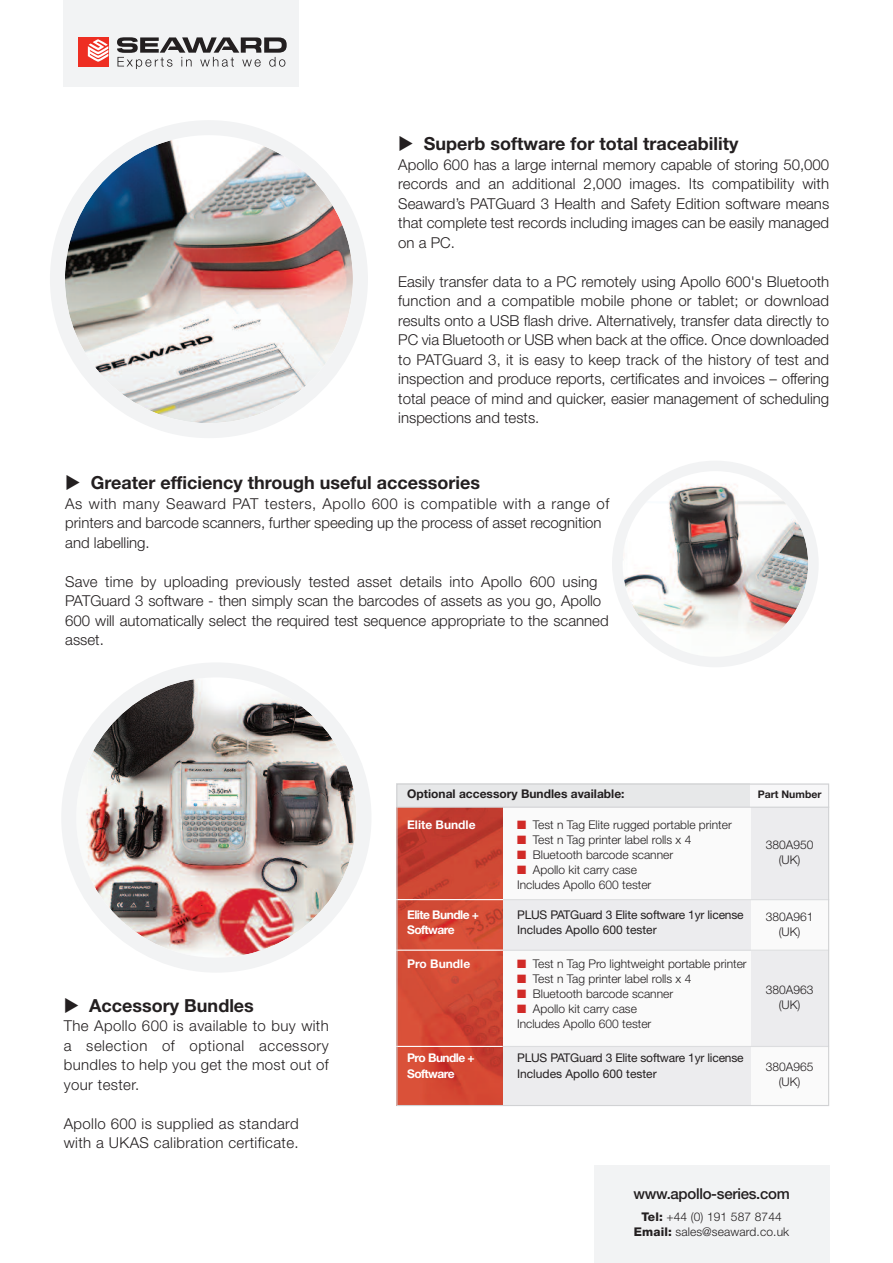
<style>
.page{position:relative;width:893px;height:1263px;background:#fff}
.page>*{position:absolute;margin:0;border:0;box-sizing:border-box;transform-origin:0 0}
.t1{font:700 18px "Helvetica Neue";color:#231f20}
.t2{font:300 15px/19.5px "Helvetica Neue";color:#231f20;text-align:justify}
.t3{font:300 15px/19.5px "Helvetica Neue";letter-spacing:.025em;color:#231f20}
.t4{font:500 15px "Helvetica Neue";letter-spacing:-.02em;color:#231f20}
.t5{font:300 12px/15px "Helvetica Neue";color:#231f20;text-align:center}
.t6{font:12px "Helvetica Neue";letter-spacing:-.015em;color:#231f20}
.t7{font:700 12px "Helvetica Neue";letter-spacing:-.045em;color:#fff}
.t8{font:700 12px "Helvetica Neue";color:#231f20}
.t9{font:700 12px "Helvetica Neue";color:#fff}
.t10{font:700 10.5px "Helvetica Neue";color:#231f20}
.s1{color:#d12a27}
.s2{font-weight:800}
</style>
<div class="page">
<img style="left:50px;top:120px;width:318px;height:318px">
<svg style="left:612px;top:461px;width:206px;height:206px"></svg>
<div style="left:64px;top:0;width:235px;height:87px;background:#f2f3f4"></div>
<div style="left:78px;top:37px;width:30px;height:29px;background:#ee2e22"></div>
<svg style="left:88px;top:39px;width:20px;height:23px"></svg>
<svg style="left:117px;top:37px;width:170px;height:32px"></svg>
<div style="left:594px;top:1165px;width:235px;height:98px;background:#f2f3f4"></div>
<img style="left:62px;top:663px;width:309px;height:309px">
<div style="left:396px;top:783px;width:433px;height:24px;background:#f7f7f8"></div>
<div style="left:748px;top:1046px;width:81px;height:59px;background:#fafafa"></div>
<div style="left:748px;top:950px;width:81px;height:96px;background:#ececee"></div>
<div style="left:748px;top:899px;width:81px;height:51px;background:#fafafa"></div>
<div style="left:748px;top:808px;width:81px;height:92px;background:#ececee"></div>
<img style="left:398px;top:808px;width:105px;height:296px">
<div style="left:396px;top:783px;width:354px;height:24px;background:#e7e8e9"></div>
<div style="left:503px;top:1046px;width:247px;height:59px;background:#ececee"></div>
<div style="left:503px;top:950px;width:247px;height:96px;background:#fafafa"></div>
<div style="left:503px;top:899px;width:247px;height:51px;background:#ececee"></div>
<div style="left:503px;top:808px;width:247px;height:92px;background:#fafafa"></div>
<hr style="left:396px;top:899px;width:107px;height:1px;background:#fff">
<hr style="left:396px;top:949px;width:107px;height:2px;background:#fff">
<hr style="left:396px;top:1046px;width:107px;height:1px;background:#fff">
<hr style="left:503px;top:899px;width:326px;height:1px;background:#dcdddf">
<hr style="left:503px;top:950px;width:326px;height:1px;background:#dcdddf">
<hr style="left:503px;top:1046px;width:326px;height:1px;background:#dcdddf">
<hr style="left:396px;top:807px;width:433px;height:1px;background:#d1d2d4">
<div style="left:396px;top:783px;width:433px;height:323px;border:1px solid #d1d2d4"></div>
<p class="t1" style="left:398px;top:137px;width:342px">◆ Superb software for total traceability</p>
<p class="t2" style="left:398px;top:156px;width:432px">Apollo 600 has a large internal memory capable of storing 50,000 records and an additional 2,000 images. Its compatibility with Seaward’s PATGuard 3 Health and Safety Edition software means that complete test records including images can be easily managed on a PC.</p>
<p class="t2" style="left:398px;top:273px;width:432px">Easily transfer data to a PC remotely using Apollo 600's Bluetooth function and a compatible mobile phone or tablet; or download results onto a USB flash drive. Alternatively, transfer data directly to PC via Bluetooth or USB when back at the office. Once downloaded to PATGuard 3, it is easy to keep track of the history of test and inspection and produce reports, certificates and invoices – offering total peace of mind and quicker, easier management of scheduling inspections and tests.</p>
<p class="t1" style="left:65px;top:476px;width:416px">◆ Greater efficiency through useful accessories</p>
<p class="t2" style="left:65px;top:495px;width:545px;text-align:left">As with many Seaward PAT testers, Apollo 600 is compatible with a range of printers and barcode scanners, further speeding up the process of asset recognition and labelling.</p>
<p class="t2" style="left:65px;top:573px;width:545px;text-align:left">Save time by uploading previously tested asset details into Apollo 600 using PATGuard 3 software - then simply scan the barcodes of assets as you go, Apollo 600 will automatically select the required test sequence appropriate to the scanned asset.</p>
<p class="t1" style="left:64px;top:999px;width:192px">◆ Accessory Bundles</p>
<p class="t2" style="left:64px;top:1018px;width:267px">The Apollo 600 is available to buy with a selection of optional accessory bundles to help you get the most out of your tester.</p>
<p class="t3" style="left:64px;top:1115px;width:236px">Apollo 600 is supplied as standard with a UKAS calibration certificate.</p>
<p class="t8" style="left:407px;top:790px;width:219px">Optional accessory Bundles available:</p>
<p class="t9" style="left:407px;top:820px;width:70px">Elite Bundle</p>
<p class="t5" style="left:517px;top:818px;width:216px"><span class="s1">■</span> Test n Tag Elite rugged portable printer</p>
<p class="t5" style="left:517px;top:833px;width:176px"><span class="s1">■</span> Test n Tag printer label rolls x 4</p>
<p class="t5" style="left:517px;top:848px;width:158px"><span class="s1">■</span> Bluetooth barcode scanner</p>
<p class="t5" style="left:517px;top:863px;width:136px;text-align:left"><span class="s1">■</span> Apollo kit carry case<br>Includes Apollo 600 tester</p>
<p class="t7" style="left:407px;top:910px;width:73px">Elite Bundle +</p>
<p class="t6" style="left:517px;top:910px;width:228px">PLUS PATGuard 3 Elite software 1yr license</p>
<p class="t7" style="left:407px;top:925px;width:49px">Software</p>
<p class="t6" style="left:517px;top:925px;width:141px">Includes Apollo 600 tester</p>
<p class="t9" style="left:407px;top:960px;width:65px">Pro Bundle</p>
<p class="t5" style="left:517px;top:957px;width:231px"><span class="s1">■</span> Test n Tag Pro lightweight portable printer</p>
<p class="t5" style="left:517px;top:972px;width:176px"><span class="s1">■</span> Test n Tag printer label rolls x 4</p>
<p class="t5" style="left:517px;top:987px;width:158px"><span class="s1">■</span> Bluetooth barcode scanner</p>
<p class="t5" style="left:517px;top:1002px;width:136px;text-align:left"><span class="s1">■</span> Apollo kit carry case<br>Includes Apollo 600 tester</p>
<p class="t7" style="left:407px;top:1054px;width:69px">Pro Bundle +</p>
<p class="t6" style="left:517px;top:1054px;width:228px">PLUS PATGuard 3 Elite software 1yr license</p>
<p class="t7" style="left:407px;top:1069px;width:49px">Software</p>
<p class="t6" style="left:517px;top:1069px;width:141px">Includes Apollo 600 tester</p>
<p class="t10" style="left:758px;top:791px;width:65px">Part Number</p>
<p class="t5" style="left:766px;top:839px;width:49px">380A950 (UK)</p>
<p class="t5" style="left:766px;top:910px;width:49px">380A961 (UK)</p>
<p class="t5" style="left:766px;top:983px;width:49px">380A963 (UK)</p>
<p class="t5" style="left:766px;top:1060px;width:49px">380A965 (UK)</p>
<p class="t4" style="left:633px;top:1188px;width:158px">www.apollo-series.com</p>
<p class="t5" style="left:634px;top:1210px;width:157px"><span class="s2">Tel:</span> +44 (0) 191 587 8744<br><span class="s2">Email:</span> sales@seaward.co.uk</p>
</div>
